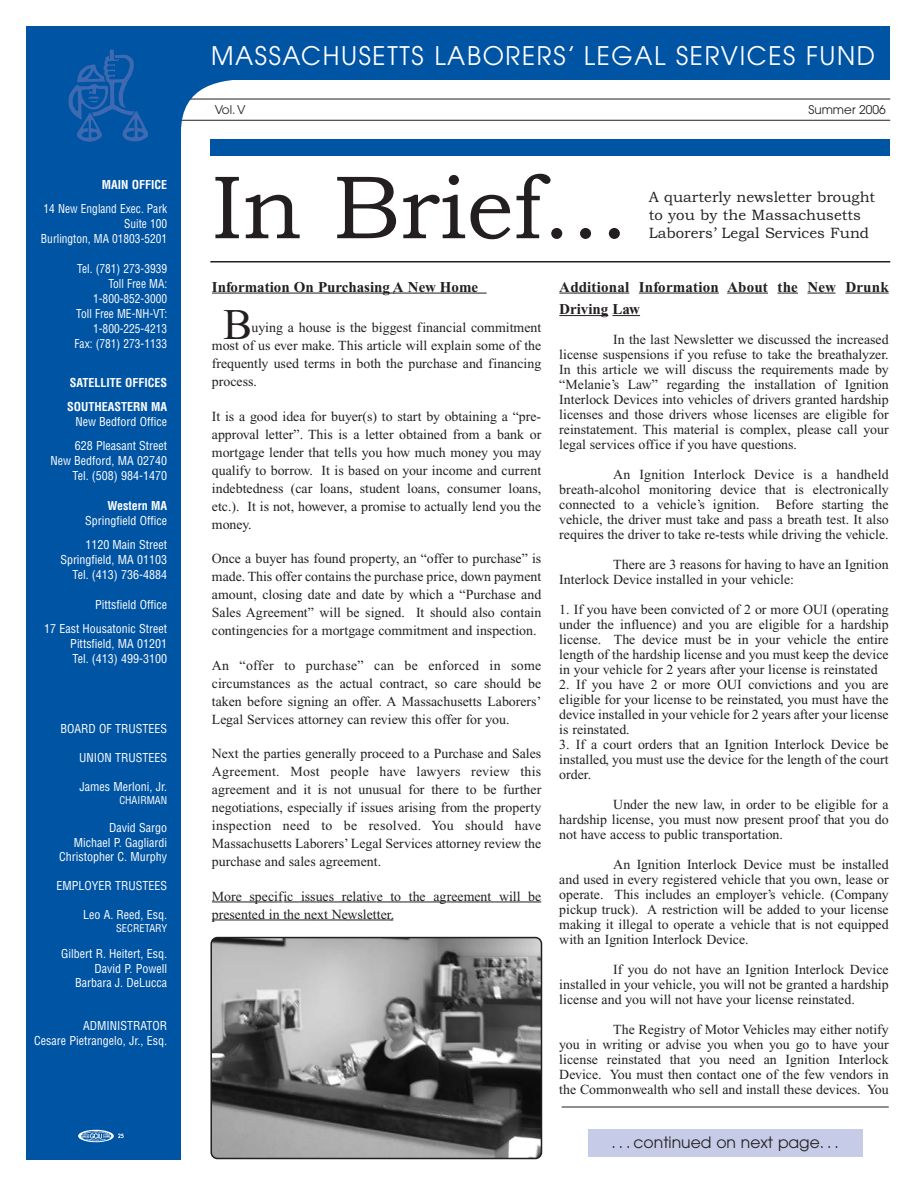
<style>
.page{position:relative;width:918px;height:1188px;background:#fff}
.page>*{position:absolute;margin:0;border:0;box-sizing:border-box;transform-origin:0 0}
.t1{font:90px "Bookman Old Style";color:#231f20}
.t2{font:43.65px "Times New Roman";color:#231f20}
.t3{font:25.5px "Avant Garde";letter-spacing:.065em;color:#fff;scale:.96 1}
.t4{font:15.6px "Avant Garde";color:#231f20}
.t5{font:700 15px/22.5px "Times New Roman";color:#231f20}
.t6{font:15px/18px "Bookman Old Style";color:#231f20}
.t7{font:13.8px/15px "Times New Roman";color:#231f20;text-align:justify}
.t8{font:condensed 12px/14.4px "Helvetica";color:#fff;text-align:right}
.t9{font:condensed 12px/15px "Helvetica";color:#fff;text-align:right;scale:.95 1}
.t10{font:700 condensed 12px/24px "Helvetica";color:#fff}
.t11{font:12px "Avant Garde";color:#231f20}
.t12{font:condensed 10.5px "Helvetica";color:#fff}
</style>
<div class="page">
<hr style="left:129px;top:99px;width:761px;height:1px;background:#231f20">
<hr style="left:129px;top:120px;width:761px;height:1px;background:#231f20">
<div style="left:26px;top:26px;width:155px;height:1134px;background:#0054a4"></div>
<div style="left:26px;top:26px;width:864px;height:53px;background:#0054a4"></div>
<img style="left:78px;top:1129px;width:46px;height:14px">
<svg style="left:181px;top:79px;width:73px;height:50px"></svg>
<div style="left:210px;top:140px;width:680px;height:16px;background:#0054a4"></div>
<svg style="left:212px;top:293px;width:19px;height:1px"></svg>
<hr style="left:231px;top:293px;width:111px;height:1px;background:#231f20">
<hr style="left:342px;top:293px;width:52px;height:1px;background:#231f20">
<hr style="left:393px;top:293px;width:32px;height:1px;background:#231f20">
<hr style="left:425px;top:293px;width:62px;height:1px;background:#231f20">
<hr style="left:212px;top:902px;width:71px;height:1px;background:#231f20">
<hr style="left:283px;top:902px;width:87px;height:1px;background:#231f20">
<hr style="left:377px;top:902px;width:69px;height:1px;background:#231f20">
<hr style="left:447px;top:902px;width:94px;height:1px;background:#231f20">
<hr style="left:212px;top:920px;width:105px;height:1px;background:#231f20">
<hr style="left:317px;top:920px;width:31px;height:1px;background:#231f20">
<hr style="left:348px;top:920px;width:43px;height:1px;background:#231f20">
<svg style="left:559px;top:293px;width:20px;height:1px"></svg>
<hr style="left:579px;top:293px;width:50px;height:1px;background:#231f20">
<svg style="left:639px;top:293px;width:19px;height:1px"></svg>
<hr style="left:658px;top:293px;width:61px;height:1px;background:#231f20">
<hr style="left:727px;top:293px;width:41px;height:1px;background:#231f20">
<svg style="left:778px;top:293px;width:20px;height:1px"></svg>
<svg style="left:808px;top:293px;width:27px;height:1px"></svg>
<hr style="left:845px;top:293px;width:44px;height:1px;background:#231f20">
<svg style="left:559px;top:315px;width:81px;height:1px"></svg>
<hr style="left:210px;top:261px;width:680px;height:1px;background:#231f20">
<img style="left:68px;top:49px;width:80px;height:93px">
<svg style="left:210px;top:937px;width:332px;height:222px;background:#7a7a7a"></svg>
<hr style="left:562px;top:1107px;width:327px;height:1px;background:#231f20">
<div style="left:588px;top:1129px;width:274px;height:28px;background:#c6cce7"></div>
<p class="t10" style="left:102px;top:174px;width:67px">MAIN OFFICE</p>
<p class="t9" style="left:41px;top:202px;width:134px">14 New England Exec. Park<br>Suite 100<br>Burlington, MA 01803-5201</p>
<p class="t9" style="left:75px;top:262px;width:99px">Tel. (781) 273-3939<br>Toll Free MA:<br>1-800-852-3000<br>Toll Free ME-NH-VT:<br>1-800-225-4213<br>Fax: (781) 273-1133</p>
<p class="t10" style="left:67px;top:372px;width:101px">SATELLITE OFFICES<br>SOUTHEASTERN MA</p>
<p class="t8" style="left:75px;top:411px;width:94px;line-height:24px;text-align:left">New Bedford Office<br>628 Pleasant Street</p>
<p class="t8" style="left:50px;top:454px;width:118px;line-height:15px">New Bedford, MA 02740<br>Tel. (508) 984-1470</p>
<p class="t10" style="left:108px;top:495px;width:61px">Western MA</p>
<p class="t8" style="left:85px;top:510px;width:83px;line-height:24px;text-align:left">Springfield Office<br>1120 Main Street</p>
<p class="t8" style="left:60px;top:553px;width:108px;line-height:15px">Springfield, MA 01103<br>Tel. (413) 736-4884</p>
<p class="t8" style="left:44px;top:594px;width:125px;line-height:24px">Pittsfield Office<br>17 East Housatonic Street</p>
<p class="t8" style="left:70px;top:637px;width:98px;line-height:15px;text-align:left">Pittsfield, MA 01201<br>Tel. (413) 499-3100</p>
<p class="t8" style="left:61px;top:723px;width:108px">BOARD OF TRUSTEES</p>
<p class="t8" style="left:79px;top:751px;width:89px">UNION TRUSTEES</p>
<p class="t8" style="left:80px;top:780px;width:89px">James Merloni, Jr.</p>
<p class="t12" style="left:119px;top:796px;width:49px">CHAIRMAN</p>
<p class="t8" style="left:59px;top:822px;width:110px">David Sargo<br>Michael P. Gagliardi<br>Christopher C. Murphy</p>
<p class="t8" style="left:57px;top:879px;width:112px">EMPLOYER TRUSTEES</p>
<p class="t8" style="left:83px;top:908px;width:86px">Leo A. Reed, Esq.</p>
<p class="t12" style="left:116px;top:924px;width:53px">SECRETARY</p>
<p class="t8" style="left:61px;top:948px;width:108px">Gilbert R. Heitert, Esq.<br>David P. Powell<br>Barbara J. DeLucca</p>
<p class="t8" style="left:34px;top:1020px;width:134px">ADMINISTRATOR<br>Cesare Pietrangelo, Jr., Esq.</p>
<h3 class="t3" style="left:211px;top:46px;width:693px">MASSACHUSETTS LABORERS’ LEGAL SERVICES FUND</h3>
<p class="t11" style="left:215px;top:105px;width:32px">Vol. V</p>
<p class="t11" style="left:808px;top:105px;width:79px">Summer 2006</p>
<h1 class="t1" style="left:212px;top:174px;width:418px">In Brief...</h1>
<p class="t6" style="left:649px;top:190px;width:228px">A quarterly newsletter brought to you by the Massachusetts<br>Laborers’ Legal Services Fund</p>
<p class="t5" style="left:212px;top:277px;width:268px">Information On Purchasing A New Home</p>
<p class="t7" style="left:212px;top:320px;width:331px;line-height:18px;text-indent:40px">uying a house is the biggest financial commitment most of us ever make. This article will explain some of the frequently used terms in both the purchase and financing process.</p>
<p class="t7" style="left:212px;top:408px;width:331px;line-height:18px">It is a good idea for buyer(s) to start by obtaining a “pre&shy;approval letter”. This is a letter obtained from a bank or mortgage lender that tells you how much money you may qualify to borrow. It is based on your income and current indebtedness (car loans, student loans, consumer loans, etc.). It is not, however, a promise to actually lend you the money.</p>
<p class="t7" style="left:212px;top:551px;width:331px;line-height:18px">Once a buyer has found property, an “offer to purchase” is made. This offer contains the purchase price, down payment amount, closing date and date by which a “Purchase and Sales Agreement” will be signed. It should also contain contingencies for a mortgage commitment and inspection.</p>
<p class="t7" style="left:212px;top:657px;width:331px;line-height:18px">An “offer to purchase” can be enforced in some circumstances as the actual contract, so care should be taken before signing an offer. A Massachusetts Laborers’ Legal Services attorney can review this offer for you.</p>
<p class="t7" style="left:212px;top:746px;width:331px;line-height:18px">Next the parties generally proceed to a Purchase and Sales Agreement. Most people have lawyers review this agreement and it is not unusual for there to be further negotiations, especially if issues arising from the property inspection need to be resolved. You should have Massachusetts Laborers’ Legal Services attorney review the purchase and sales agreement.</p>
<p class="t7" style="left:212px;top:888px;width:331px;line-height:18px">More specific issues relative to the agreement will be presented in the next Newsletter.</p>
<h2 class="t2" style="left:223px;top:309px;width:31px">B</h2>
<p class="t5" style="left:559px;top:277px;width:331px">Additional Information About the New Drunk<br>Driving Law</p>
<p class="t7" style="left:559px;top:333px;width:331px;text-indent:54px">In the last Newsletter we discussed the increased license suspensions if you refuse to take the breathalyzer.<br>In this article we will discuss the requirements made by “Melanie’s Law” regarding the installation of Ignition Interlock Devices into vehicles of drivers granted hardship licenses and those drivers whose licenses are eligible for reinstatement. This material is complex, please call your legal services office if you have questions.</p>
<p class="t7" style="left:559px;top:468px;width:331px;text-indent:54px">An Ignition Interlock Device is a handheld breath-alcohol monitoring device that is electronically connected to a vehicle’s ignition. Before starting the vehicle, the driver must take and pass a breath test. It also requires the driver to take re-tests while driving the vehicle.</p>
<p class="t7" style="left:559px;top:558px;width:331px;text-indent:54px">There are 3 reasons for having to have an Ignition<br>Interlock Device installed in your vehicle:</p>
<p class="t7" style="left:559px;top:603px;width:331px">1. If you have been convicted of 2 or more OUI (operating under the influence) and you are eligible for a hardship license. The device must be in your vehicle the entire length of the hardship license and you must keep the device in your vehicle for 2 years after your license is reinstated</p>
<p class="t7" style="left:559px;top:678px;width:331px">2. If you have 2 or more OUI convictions and you are eligible for your license to be reinstated, you must have the device installed in your vehicle for 2 years after your license is reinstated.</p>
<p class="t7" style="left:559px;top:738px;width:331px">3. If a court orders that an Ignition Interlock Device be installed, you must use the device for the length of the court order.</p>
<p class="t7" style="left:559px;top:798px;width:331px;text-indent:54px">Under the new law, in order to be eligible for a hardship license, you must now present proof that you do not have access to public transportation.</p>
<p class="t7" style="left:559px;top:858px;width:331px;text-indent:54px">An Ignition Interlock Device must be installed and used in every registered vehicle that you own, lease or operate. This includes an employer’s vehicle. (Company pickup truck). A restriction will be added to your license making it illegal to operate a vehicle that is not equipped with an Ignition Interlock Device.</p>
<p class="t7" style="left:559px;top:963px;width:331px;text-indent:54px">If you do not have an Ignition Interlock Device installed in your vehicle, you will not be granted a hardship license and you will not have your license reinstated.</p>
<p class="t7" style="left:559px;top:1023px;width:331px;text-indent:54px">The Registry of Motor Vehicles may either notify you in writing or advise you when you go to have your license reinstated that you need an Ignition Interlock Device. You must then contact one of the few vendors in the Commonwealth who sell and install these devices. You</p>
<p class="t4" style="left:611px;top:1136px;width:229px">. . . continued on next page. . .</p>
</div>
